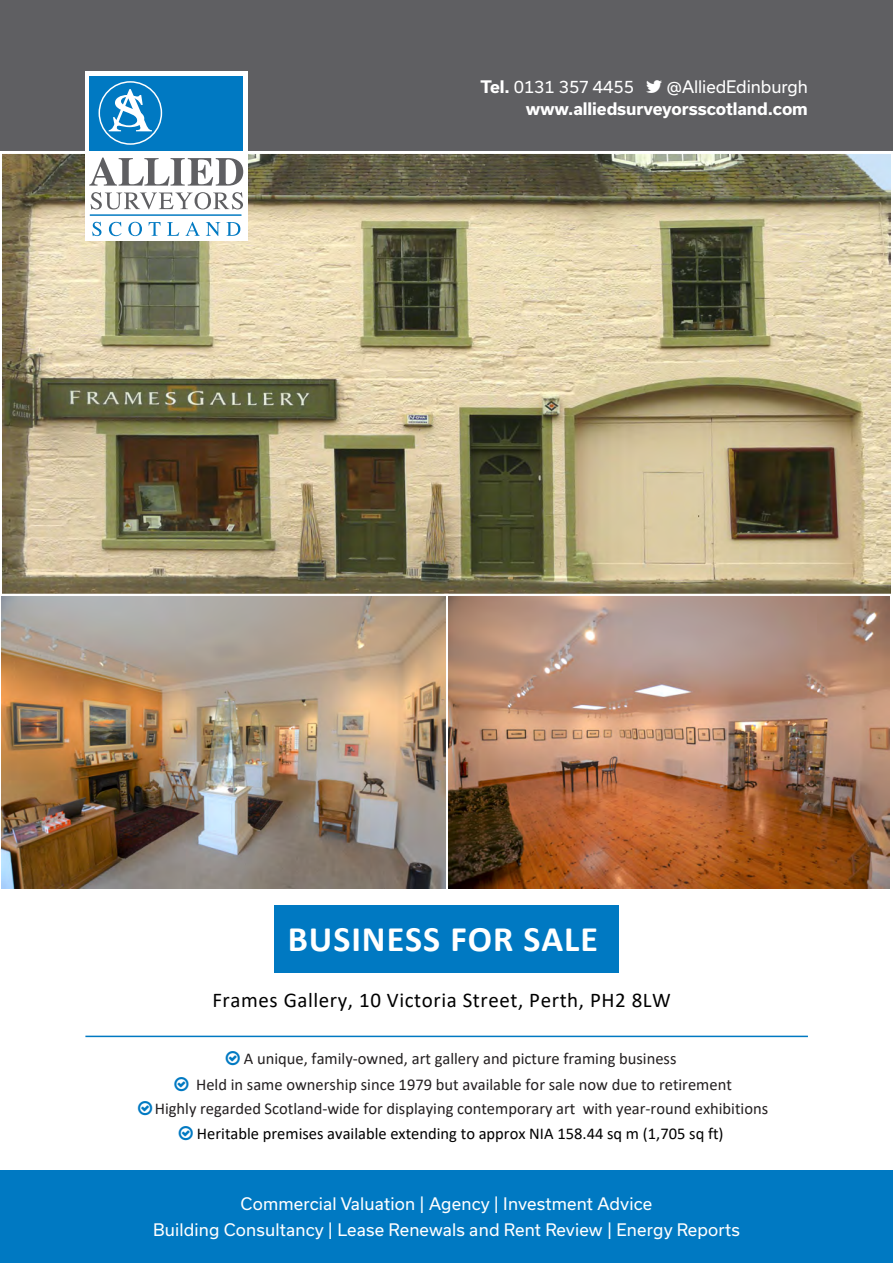
<style>
.page{position:relative;width:893px;height:1263px;background:#fff}
.page>*{position:absolute;margin:0;border:0;box-sizing:border-box;transform-origin:0 0}
.t1{font:700 36px "Calibri";letter-spacing:.025em;color:#fff}
.t2{font:21px "Calibri";letter-spacing:.03em;color:#000}
.t3{font:16.5px/25.2px "Calibri";color:#231f20;text-align:center}
.t4{font:16.5px/25.5px "Usual";letter-spacing:.01em;color:#fff;text-align:center}
.t5{font:16.5px "Calibri";color:#000}
.t6{font:700 16.5px "Usual";letter-spacing:-.005em;color:#fff}
.s1{font-weight:700}
</style>
<div class="page">
<img style="left:2px;top:154px;width:889px;height:440px">
<div style="left:0;top:0;width:893px;height:151px;background:#5f5f62"></div>
<svg style="left:445px;top:596px;width:4px;height:292px"></svg>
<div style="left:0;top:1171px;width:893px;height:92px;background:#0079c2"></div>
<div style="left:85px;top:71px;width:162px;height:170px;background:#fff"></div>
<div style="left:89px;top:76px;width:154px;height:75px;background:#0079c2"></div>
<div style="left:99px;top:81px;width:63px;height:64px;border:1px solid #fff;border-radius:50%"></div>
<svg style="left:109px;top:89px;width:43px;height:42px"></svg>
<div style="left:274px;top:905px;width:345px;height:67px;background:#0079c2"></div>
<hr style="left:85px;top:1036px;width:723px;height:1px;background:#0079c2">
<hr style="left:90px;top:215px;width:151px;height:1px;background:#0079c2">
<svg style="left:89px;top:158px;width:154px;height:28px"></svg>
<svg style="left:91px;top:192px;width:152px;height:17px"></svg>
<svg style="left:92px;top:222px;width:9px;height:14px"></svg>
<svg style="left:109px;top:222px;width:13px;height:14px"></svg>
<svg style="left:128px;top:222px;width:14px;height:14px"></svg>
<svg style="left:149px;top:222px;width:12px;height:14px"></svg>
<svg style="left:167px;top:222px;width:12px;height:14px"></svg>
<svg style="left:185px;top:222px;width:15px;height:14px"></svg>
<svg style="left:206px;top:222px;width:14px;height:14px"></svg>
<svg style="left:226px;top:222px;width:14px;height:14px"></svg>
<img style="left:2px;top:596px;width:443px;height:293px">
<img style="left:449px;top:596px;width:441px;height:292px">
<p class="t4" style="left:480px;top:74px;width:155px"><span class="s1">Tel.</span> 0131 357 4455</p>
<p class="t4" style="left:667px;top:74px;width:142px">@AlliedEdinburgh</p>
<p class="t6" style="left:526px;top:99px;width:284px">www.alliedsurveyorsscotland.com</p>
<p class="t1" style="left:288px;top:913px;width:312px">BUSINESS FOR SALE</p>
<p class="t2" style="left:212px;top:986px;width:460px">Frames Gallery, 10 Victoria Street, Perth, PH2 8LW</p>
<p class="t3" style="left:155px;top:1046px;width:615px">A unique, family-owned, art gallery and picture framing business<br>Held in same ownership since 1979 but available for sale now due to retirement<br>Highly regarded Scotland-wide for displaying contemporary art with year-round exhibitions</p>
<p class="t5" style="left:197px;top:1122px;width:528px">Heritable premises available extending to approx NIA 158.44 sq m (1,705 sq ft)</p>
<p class="t4" style="left:153px;top:1191px;width:588px">Commercial Valuation | Agency | Investment Advice<br>Building Consultancy | Lease Renewals and Rent Review | Energy Reports</p>
</div>
